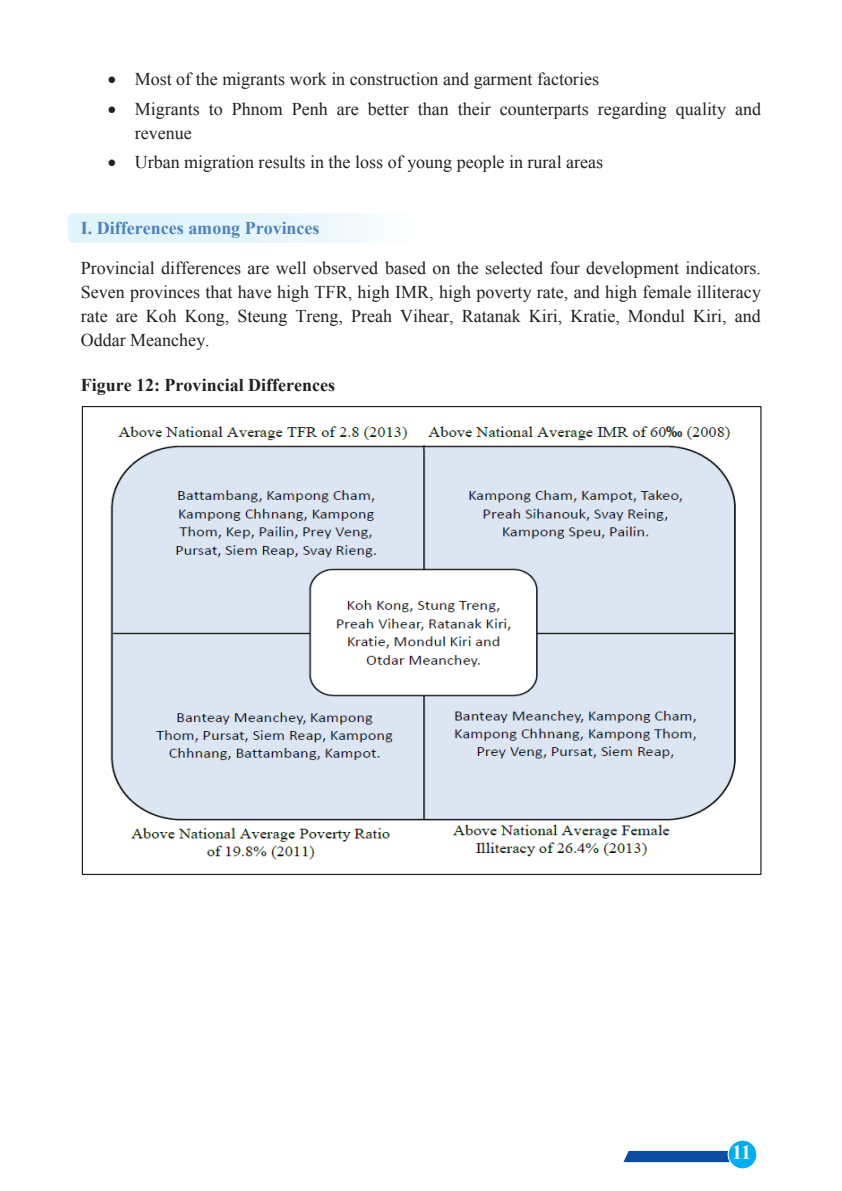
<style>
.page{position:relative;width:842px;height:1191px;background:#fff}
.page>*{position:absolute;margin:0;border:0;box-sizing:border-box;transform-origin:0 0}
.t1{font:700 20px "Times New Roman";color:#fff}
.t2{font:18px/23.8px "Times New Roman";color:#231f20}
.t3{font:700 18px "Times New Roman";color:#231f20}
.t4{font:700 18px "Times New Roman";color:#4f81bd}
</style>
<div class="page">
<svg style="left:623px;top:1150px;width:107px;height:12px"></svg>
<div style="left:728px;top:1140px;width:29px;height:28px;background:#00aeef;border-radius:50%"></div>
<div style="left:728px;top:1139px;width:29px;height:30px;border:1px solid #fff;border-radius:50%"></div>
<div style="left:68px;top:213px;width:348px;height:30px;background:linear-gradient(to right,#dbf2fb,#f6fbfd);border-radius:6px"></div>
<img style="left:110px;top:426px;width:626px;height:434px">
<p class="t2" style="left:108px;top:67px;width:493px">• Most of the migrants work in construction and garment factories</p>
<p class="t2" style="left:135px;top:97px;width:628px;text-indent:-27px">• Migrants to Phnom Penh are better than their counterparts regarding quality and revenue</p>
<p class="t2" style="left:108px;top:150px;width:497px">• Urban migration results in the loss of young people in rural areas</p>
<p class="t4" style="left:81px;top:215px;width:240px">I. Differences among Provinces</p>
<p class="t2" style="left:81px;top:256px;width:682px;text-align:justify">Provincial differences are well observed based on the selected four development indicators.<br>Seven provinces that have high TFR, high IMR, high poverty rate, and high female illiteracy rate are Koh Kong, Steung Treng, Preah Vihear, Ratanak Kiri, Kratie, Mondul Kiri, and Oddar Meanchey.</p>
<p class="t3" style="left:81px;top:371px;width:256px">Figure 12: Provincial Differences</p>
<p class="t1" style="left:732px;top:1138px;width:20px">11</p>
</div>
